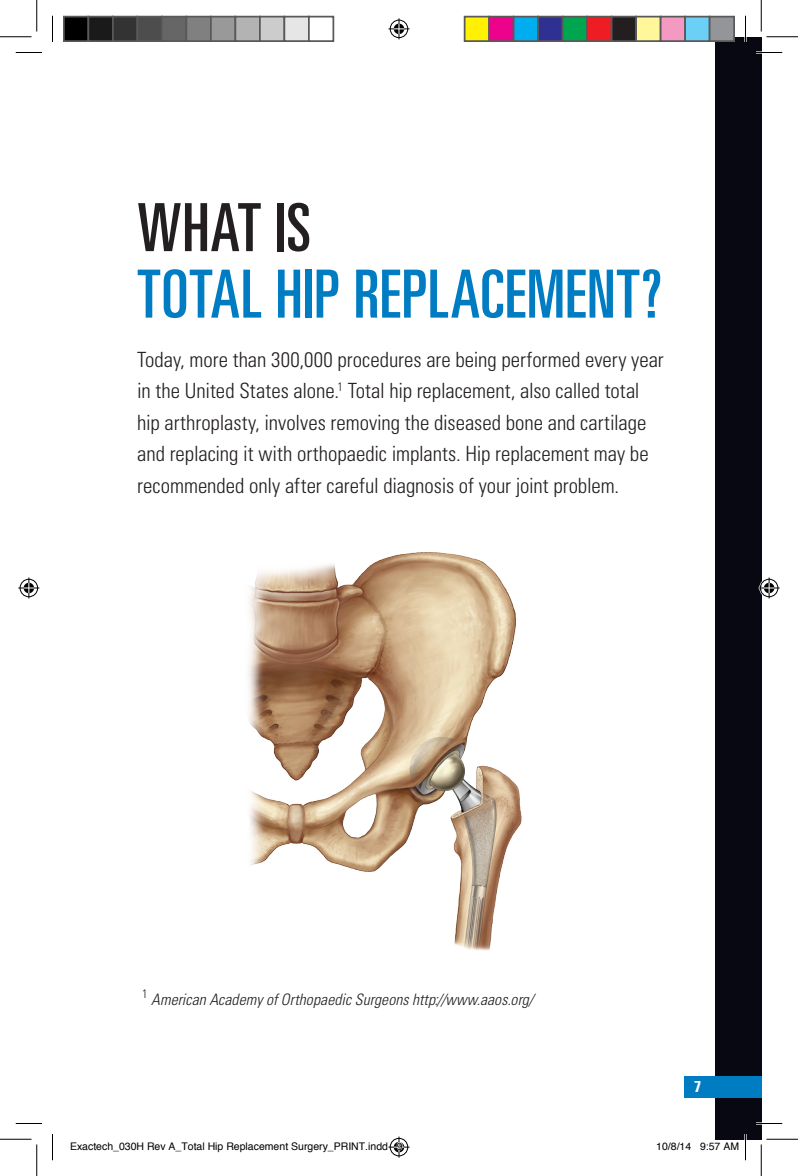
<style>
.page{position:relative;width:798px;height:1176px;background:#fff}
.page>*{position:absolute;margin:0;border:0;box-sizing:border-box;transform-origin:0 0}
.Body_Copy{font:ultra-condensed 66.5px/66.5px "Univers LT Std";letter-spacing:.01em;color:#007cc2}
.Body_Copy-2{font:300 condensed 21px/31.5px "Univers LT Std";color:#231f20}
.Body_Copy-3{font:italic 300 condensed 15.75px "Univers LT Std";letter-spacing:.01em;color:#231f20}
.Body_Copy-4{font:700 condensed 15.75px "Univers LT Std";color:#fff}
.t1{font:10.5px "Helvetica";color:#000}
.s1{color:#231f20}
</style>
<div class="page">
<div style="left:715px;top:37px;width:46px;height:1102px;background:#080813"></div>
<img style="left:248px;top:552px;width:274px;height:399px">
<div style="left:684px;top:1076px;width:77px;height:21px;background:#007cc2"></div>
<hr style="left:756px;top:51px;width:26px;height:3px;background:#fff">
<hr style="left:756px;top:1122px;width:26px;height:3px;background:#fff">
<hr style="left:744px;top:16px;width:3px;height:26px;background:#fff">
<hr style="left:744px;top:1134px;width:3px;height:26px;background:#fff">
<svg style="left:16px;top:52px;width:26px;height:1px"></svg>
<svg style="left:756px;top:52px;width:26px;height:1px"></svg>
<svg style="left:16px;top:1123px;width:26px;height:1px"></svg>
<svg style="left:756px;top:1123px;width:26px;height:1px"></svg>
<svg style="left:52px;top:16px;width:1px;height:26px"></svg>
<svg style="left:52px;top:1134px;width:1px;height:26px"></svg>
<svg style="left:745px;top:16px;width:1px;height:26px"></svg>
<svg style="left:745px;top:1134px;width:1px;height:26px"></svg>
<hr style="left:0;top:36px;width:32px;height:1px;background:#000">
<hr style="left:766px;top:36px;width:32px;height:1px;background:#000">
<hr style="left:0;top:1139px;width:32px;height:1px;background:#000">
<hr style="left:766px;top:1139px;width:32px;height:1px;background:#000">
<hr style="left:36px;top:0;width:1px;height:32px;background:#000">
<hr style="left:36px;top:1144px;width:1px;height:32px;background:#000">
<hr style="left:761px;top:0;width:1px;height:32px;background:#000">
<hr style="left:761px;top:1144px;width:1px;height:32px;background:#000">
<svg style="left:388px;top:18px;width:22px;height:21px"></svg>
<svg style="left:18px;top:578px;width:21px;height:20px"></svg>
<svg style="left:759px;top:578px;width:21px;height:20px"></svg>
<div style="left:64px;top:17px;width:24px;height:24px;background:#000"></div>
<div style="left:63px;top:16px;width:26px;height:26px;border:2px solid #595959"></div>
<div style="left:88px;top:17px;width:25px;height:24px;background:#1a1a1a"></div>
<div style="left:88px;top:16px;width:26px;height:26px;border:2px solid #595959"></div>
<div style="left:113px;top:17px;width:24px;height:24px;background:#333"></div>
<div style="left:112px;top:16px;width:26px;height:26px;border:2px solid #595959"></div>
<div style="left:137px;top:17px;width:25px;height:24px;background:#4d4d4d"></div>
<div style="left:136px;top:16px;width:27px;height:26px;border:2px solid #595959"></div>
<div style="left:162px;top:17px;width:24px;height:24px;background:#666"></div>
<div style="left:161px;top:16px;width:26px;height:26px;border:2px solid #595959"></div>
<div style="left:186px;top:17px;width:25px;height:24px;background:#808080"></div>
<div style="left:186px;top:16px;width:26px;height:26px;border:2px solid #595959"></div>
<div style="left:211px;top:17px;width:24px;height:24px;background:#999"></div>
<div style="left:210px;top:16px;width:26px;height:26px;border:2px solid #595959"></div>
<div style="left:235px;top:17px;width:25px;height:24px;background:#b3b3b3"></div>
<div style="left:234px;top:16px;width:27px;height:26px;border:2px solid #595959"></div>
<div style="left:260px;top:17px;width:24px;height:24px;background:#ccc"></div>
<div style="left:259px;top:16px;width:26px;height:26px;border:2px solid #595959"></div>
<div style="left:284px;top:17px;width:25px;height:24px;background:#e6e6e6"></div>
<div style="left:284px;top:16px;width:26px;height:26px;border:2px solid #595959"></div>
<div style="left:308px;top:16px;width:26px;height:26px;border:2px solid #595959"></div>
<div style="left:465px;top:17px;width:24px;height:24px;background:#fff101"></div>
<div style="left:464px;top:16px;width:26px;height:26px;border:2px solid #595959"></div>
<div style="left:489px;top:17px;width:25px;height:24px;background:#ed028c"></div>
<div style="left:488px;top:16px;width:26px;height:26px;border:2px solid #595959"></div>
<div style="left:514px;top:17px;width:24px;height:24px;background:#00aeef"></div>
<div style="left:513px;top:16px;width:26px;height:26px;border:2px solid #595959"></div>
<div style="left:538px;top:17px;width:25px;height:24px;background:#2e3092"></div>
<div style="left:537px;top:16px;width:27px;height:26px;border:2px solid #595959"></div>
<div style="left:563px;top:17px;width:24px;height:24px;background:#00a54f"></div>
<div style="left:562px;top:16px;width:26px;height:26px;border:2px solid #595959"></div>
<div style="left:587px;top:17px;width:25px;height:24px;background:#ee1d23"></div>
<div style="left:586px;top:16px;width:26px;height:26px;border:2px solid #595959"></div>
<div style="left:612px;top:17px;width:24px;height:24px;background:#231f20"></div>
<div style="left:611px;top:16px;width:26px;height:26px;border:2px solid #595959"></div>
<div style="left:636px;top:17px;width:25px;height:24px;background:#fff79a"></div>
<div style="left:635px;top:16px;width:27px;height:26px;border:2px solid #595959"></div>
<div style="left:661px;top:17px;width:24px;height:24px;background:#f499c2"></div>
<div style="left:660px;top:16px;width:26px;height:26px;border:2px solid #595959"></div>
<div style="left:685px;top:17px;width:25px;height:24px;background:#6bcff6"></div>
<div style="left:684px;top:16px;width:26px;height:26px;border:2px solid #595959"></div>
<div style="left:710px;top:17px;width:24px;height:24px;background:#939598"></div>
<div style="left:709px;top:16px;width:26px;height:26px;border:2px solid #595959"></div>
<svg style="left:388px;top:1137px;width:22px;height:21px"></svg>
<svg style="left:715px;top:1139px;width:24px;height:1px"></svg>
<p class="Body_Copy" style="left:137px;top:194px;width:526px"><span class="s1">WHAT IS<br></span>TOTAL HIP REPLACEMENT?</p>
<p class="Body_Copy-2" style="left:137px;top:344px;width:528px">Today, more than 300,000 procedures are being performed every year in the United States alone.<sup>1</sup> Total hip replacement, also called total hip arthroplasty, involves removing the diseased bone and cartilage and replacing it with orthopaedic implants. Hip replacement may be recommended only after careful diagnosis of your joint problem.</p>
<p class="Body_Copy-3" style="left:142px;top:990px;width:393px"><sup>1</sup> American Academy of Orthopaedic Surgeons http://www.aaos.org/</p>
<p class="Body_Copy-4" style="left:694px;top:1077px;width:8px">7</p>
<p class="t1" style="left:70px;top:1138px;width:334px">Exactech_030H Rev A_Total Hip Replacement Surgery_PRINT.indd 9</p>
<p class="t1" style="left:656px;top:1138px;width:84px">10/8/14 9:57 AM</p>
</div>
